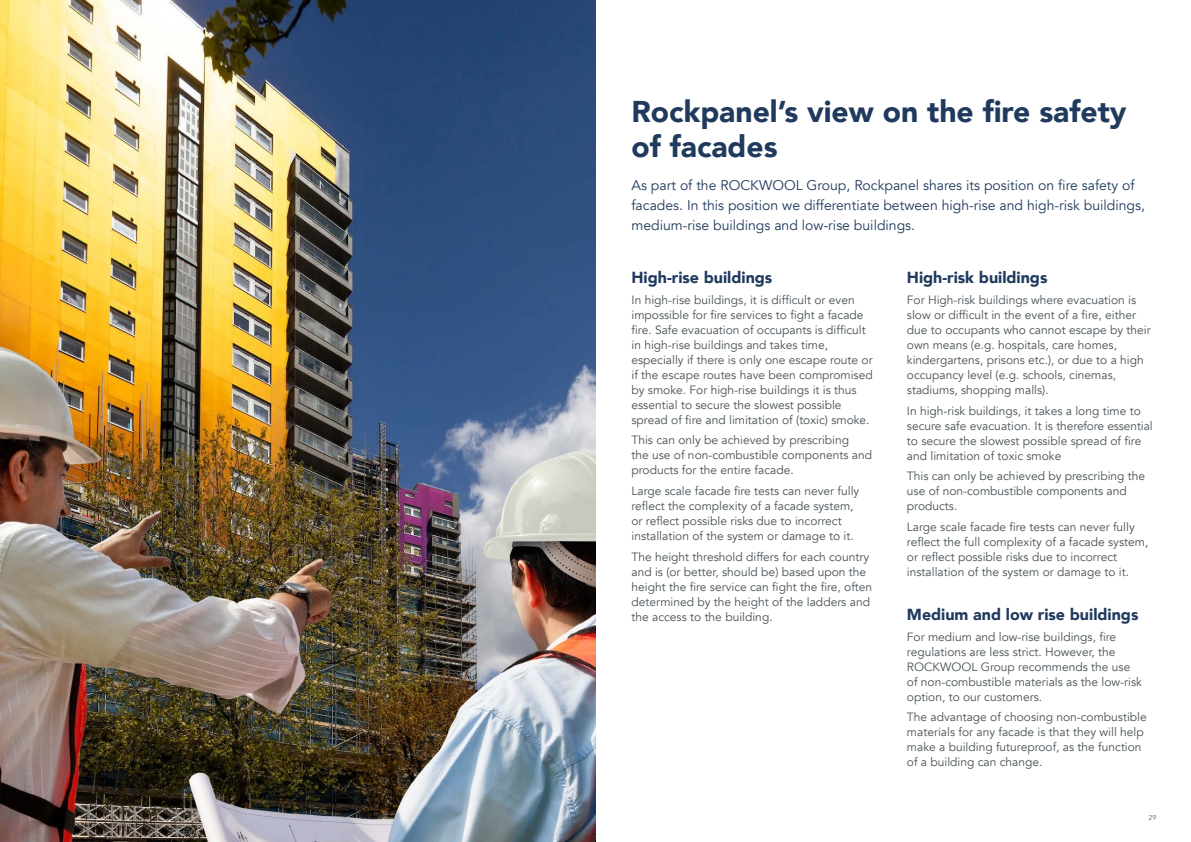
<style>
.page{position:relative;width:1191px;height:842px;background:#fff}
.page>*{position:absolute;margin:0;border:0;box-sizing:border-box;transform-origin:0 0}
.t1{font:900 30px/35px "Avenir";color:#203a5d}
.t2{font:900 16px "Avenir";color:#203a5d}
.t3{font:14px/20px "Avenir";color:#203a5d}
.t4{font:12px/15px "Avenir";color:#485156}
.t5{font:7px "Avenir";color:#646363}
</style>
<div class="page">
<img style="left:0;top:0;width:595px;height:842px">
<h1 class="t1" style="left:631px;top:93px;width:496px">Rockpanel’s view on the fire safety of facades</h1>
<p class="t3" style="left:631px;top:175px;width:515px">As part of the ROCKWOOL Group, Rockpanel shares its position on fire safety of facades. In this position we differentiate between high-rise and high-risk buildings, medium-rise buildings and low-rise buildings.</p>
<h2 class="t2" style="left:631px;top:264px;width:142px">High-rise buildings</h2>
<p class="t4" style="left:631px;top:292px;width:243px">In high-rise buildings, it is difficult or even impossible for fire services to fight a facade fire. Safe evacuation of occupants is difficult in high-rise buildings and takes time, especially if there is only one escape route or if the escape routes have been compromised by smoke. For high-rise buildings it is thus essential to secure the slowest possible spread of fire and limitation of (toxic) smoke.</p>
<p class="t4" style="left:631px;top:433px;width:242px">This can only be achieved by prescribing<br>the use of non-combustible components and products for the entire facade.</p>
<p class="t4" style="left:631px;top:484px;width:229px">Large scale facade fire tests can never fully reflect the complexity of a facade system, or reflect possible risks due to incorrect installation of the system or damage to it.</p>
<p class="t4" style="left:631px;top:549px;width:242px">The height threshold differs for each country and is (or better, should be) based upon the height the fire service can fight the fire, often determined by the height of the ladders and the access to the building.</p>
<h2 class="t2" style="left:907px;top:264px;width:142px">High-risk buildings</h2>
<p class="t4" style="left:907px;top:293px;width:245px">For High-risk buildings where evacuation is slow or difficult in the event of a fire, either due to occupants who cannot escape by their own means (e.g. hospitals, care homes, kindergartens, prisons etc.), or due to a high occupancy level (e.g. schools, cinemas, stadiums, shopping malls).</p>
<p class="t4" style="left:907px;top:403px;width:247px">In high-risk buildings, it takes a long time to secure safe evacuation. It is therefore essential to secure the slowest possible spread of fire and limitation of toxic smoke</p>
<p class="t4" style="left:907px;top:469px;width:240px">This can only be achieved by prescribing the use of non-combustible components and products.</p>
<p class="t4" style="left:907px;top:520px;width:243px">Large scale facade fire tests can never fully reflect the full complexity of a facade system, or reflect possible risks due to incorrect installation of the system or damage to it.</p>
<h2 class="t2" style="left:907px;top:601px;width:233px">Medium and low rise buildings</h2>
<p class="t4" style="left:907px;top:629px;width:237px">For medium and low-rise buildings, fire regulations are less strict. However, the ROCKWOOL Group recommends the use of non-combustible materials as the low-risk option, to our customers.</p>
<p class="t4" style="left:907px;top:710px;width:241px">The advantage of choosing non-combustible materials for any facade is that they will help make a building futureproof, as the function of a building can change.</p>
<p class="t5" style="left:1148px;top:814px;width:9px">29</p>
</div>
